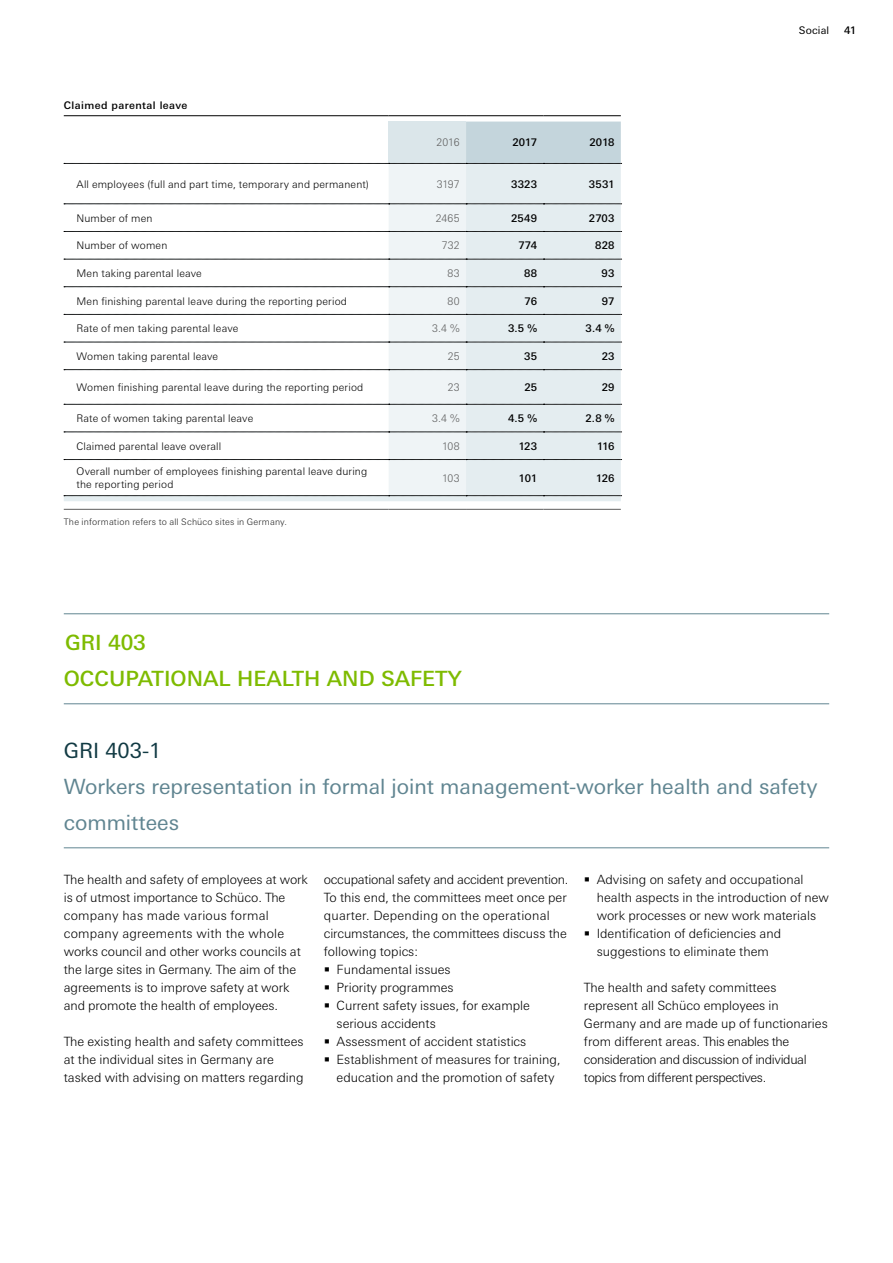
<style>
.page{position:relative;width:893px;height:1263px;background:#fff}
.page>*{position:absolute;margin:0;border:0;box-sizing:border-box;transform-origin:0 0}
.t1{font:21px/36px "Univers For Schueco 430 Reg";color:#608591}
.t2{font:21px "Univers For Schueco 530 Med";color:#7ebb00}
.t3{font:21px "Univers For Schueco 430 Reg";color:#113a43}
.t4{font:300 12.75px/18px "Univers For Schueco 330";color:#000}
.t5{font:300 10.5px/13.5px "Univers For Schueco 330";letter-spacing:.015em;color:#000}
.t6{font:10.5px "Univers For Schueco 530 Med";letter-spacing:.015em;color:#000}
.t7{font:300 10.5px "Univers For Schueco 330";letter-spacing:.01em;color:#5e5e5e}
.t8{font:10.5px "Univers For Schueco 530 Med";letter-spacing:.04em;color:#000}
.t9{font:10.5px "Univers For Schueco 430 Reg";letter-spacing:.02em;color:#000}
.t10{font:300 9px "Univers For Schueco 330";letter-spacing:.02em;color:#252525}
</style>
<div class="page">
<hr style="left:64px;top:115px;width:325px;height:1px;background:#000">
<hr style="left:389px;top:115px;width:77px;height:1px;background:#000">
<hr style="left:466px;top:115px;width:77px;height:1px;background:#000">
<hr style="left:543px;top:115px;width:78px;height:1px;background:#000">
<svg style="left:64px;top:122px;width:558px;height:374px"></svg>
<hr style="left:64px;top:509px;width:325px;height:1px;background:#5e5e5e">
<hr style="left:389px;top:509px;width:77px;height:1px;background:#5e5e5e">
<hr style="left:466px;top:509px;width:77px;height:1px;background:#5e5e5e">
<hr style="left:543px;top:509px;width:78px;height:1px;background:#5e5e5e">
<hr style="left:64px;top:847px;width:765px;height:1px;background:#608591">
<hr style="left:64px;top:613px;width:765px;height:1px;background:#608591">
<hr style="left:64px;top:703px;width:765px;height:1px;background:#608591">
<p class="t8" style="left:64px;top:99px;width:125px">Claimed parental leave</p>
<p class="t7" style="left:437px;top:137px;width:25px">2016</p>
<p class="t6" style="left:512px;top:136px;width:26px">2017</p>
<p class="t6" style="left:590px;top:136px;width:26px">2018</p>
<p class="t5" style="left:77px;top:177px;width:294px">All employees (full and part time, temporary and permanent)</p>
<p class="t7" style="left:437px;top:178px;width:24px">3197</p>
<p class="t6" style="left:511px;top:178px;width:27px">3323</p>
<p class="t6" style="left:589px;top:178px;width:27px">3531</p>
<p class="t5" style="left:77px;top:211px;width:78px">Number of men</p>
<p class="t7" style="left:436px;top:212px;width:25px">2465</p>
<p class="t6" style="left:511px;top:212px;width:28px">2549</p>
<p class="t6" style="left:589px;top:212px;width:27px">2703</p>
<p class="t5" style="left:77px;top:239px;width:92px">Number of women</p>
<p class="t7" style="left:442px;top:239px;width:19px">732</p>
<p class="t6" style="left:518px;top:239px;width:20px">774</p>
<p class="t6" style="left:595px;top:239px;width:21px">828</p>
<p class="t5" style="left:77px;top:267px;width:127px">Men taking parental leave</p>
<p class="t7" style="left:448px;top:267px;width:14px">83</p>
<p class="t6" style="left:524px;top:267px;width:14px">88</p>
<p class="t6" style="left:602px;top:267px;width:14px">93</p>
<p class="t5" style="left:77px;top:294px;width:272px">Men finishing parental leave during the reporting period</p>
<p class="t7" style="left:448px;top:295px;width:14px">80</p>
<p class="t6" style="left:524px;top:295px;width:14px">76</p>
<p class="t6" style="left:602px;top:295px;width:14px">97</p>
<p class="t5" style="left:77px;top:322px;width:163px">Rate of men taking parental leave</p>
<p class="t7" style="left:432px;top:322px;width:29px">3.4 %</p>
<p class="t6" style="left:508px;top:322px;width:30px">3.5 %</p>
<p class="t6" style="left:586px;top:322px;width:30px">3.4 %</p>
<p class="t5" style="left:77px;top:350px;width:143px">Women taking parental leave</p>
<p class="t7" style="left:448px;top:350px;width:13px">25</p>
<p class="t6" style="left:524px;top:350px;width:14px">35</p>
<p class="t6" style="left:602px;top:350px;width:14px">23</p>
<p class="t5" style="left:77px;top:381px;width:288px">Women finishing parental leave during the reporting period</p>
<p class="t7" style="left:448px;top:381px;width:13px">23</p>
<p class="t6" style="left:524px;top:381px;width:14px">25</p>
<p class="t6" style="left:602px;top:381px;width:14px">29</p>
<p class="t5" style="left:77px;top:412px;width:178px">Rate of women taking parental leave</p>
<p class="t7" style="left:432px;top:412px;width:29px">3.4 %</p>
<p class="t6" style="left:508px;top:412px;width:30px">4.5 %</p>
<p class="t6" style="left:585px;top:412px;width:30px">2.8 %</p>
<p class="t5" style="left:77px;top:439px;width:146px">Claimed parental leave overall</p>
<p class="t7" style="left:442px;top:440px;width:19px">108</p>
<p class="t6" style="left:518px;top:440px;width:20px">123</p>
<p class="t6" style="left:597px;top:440px;width:19px">116</p>
<p class="t5" style="left:77px;top:465px;width:292px">Overall number of employees finishing parental leave during the reporting period</p>
<p class="t7" style="left:442px;top:472px;width:19px">103</p>
<p class="t6" style="left:519px;top:472px;width:20px">101</p>
<p class="t6" style="left:596px;top:472px;width:20px">126</p>
<p class="t10" style="left:64px;top:516px;width:225px">The information refers to all Schüco sites in Germany.</p>
<h1 class="t2" style="left:65px;top:630px;width:82px">GRI 403</h1>
<h1 class="t2" style="left:64px;top:666px;width:399px">OCCUPATIONAL HEALTH AND SAFETY</h1>
<p class="t9" style="left:799px;top:24px;width:32px">Social</p>
<p class="t6" style="left:844px;top:24px;width:14px">41</p>
<h1 class="t3" style="left:64px;top:738px;width:99px">GRI 403-1</h1>
<h1 class="t1" style="left:64px;top:769px;width:755px">Workers representation in formal joint management-worker health and safety committees</h1>
<p class="t4" style="left:64px;top:870px;width:246px">The health and safety of employees at work is of utmost importance to Schüco. The company has made various formal company agreements with the whole works council and other works councils at the large sites in Germany. The aim of the agreements is to improve safety at work and promote the health of employees.</p>
<p class="t4" style="left:64px;top:1032px;width:241px">The existing health and safety committees at the individual sites in Germany are tasked with advising on matters regarding</p>
<p class="t4" style="left:324px;top:870px;width:246px">occupational safety and accident prevention.<br>To this end, the committees meet once per quarter. Depending on the operational circumstances, the committees discuss the following topics:</p>
<p class="t4" style="left:324px;top:960px;width:128px">• Fundamental issues</p>
<p class="t4" style="left:324px;top:978px;width:131px">• Priority programmes</p>
<p class="t4" style="left:337px;top:996px;width:195px;text-indent:-13px">• Current safety issues, for example serious accidents</p>
<p class="t4" style="left:324px;top:1032px;width:204px">• Assessment of accident statistics</p>
<p class="t4" style="left:324px;top:1050px;width:238px;text-align:center">• Establishment of measures for training, education and the promotion of safety</p>
<p class="t4" style="left:597px;top:870px;width:234px;text-indent:-13px">• Advising on safety and occupational health aspects in the introduction of new work processes or new work materials</p>
<p class="t4" style="left:584px;top:924px;width:199px;text-align:center">• Identification of deficiencies and suggestions to eliminate them</p>
<p class="t4" style="left:584px;top:978px;width:245px">The health and safety committees represent all Schüco employees in Germany and are made up of functionaries from different areas. This enables the consideration and discussion of individual topics from different perspectives.</p>
</div>
